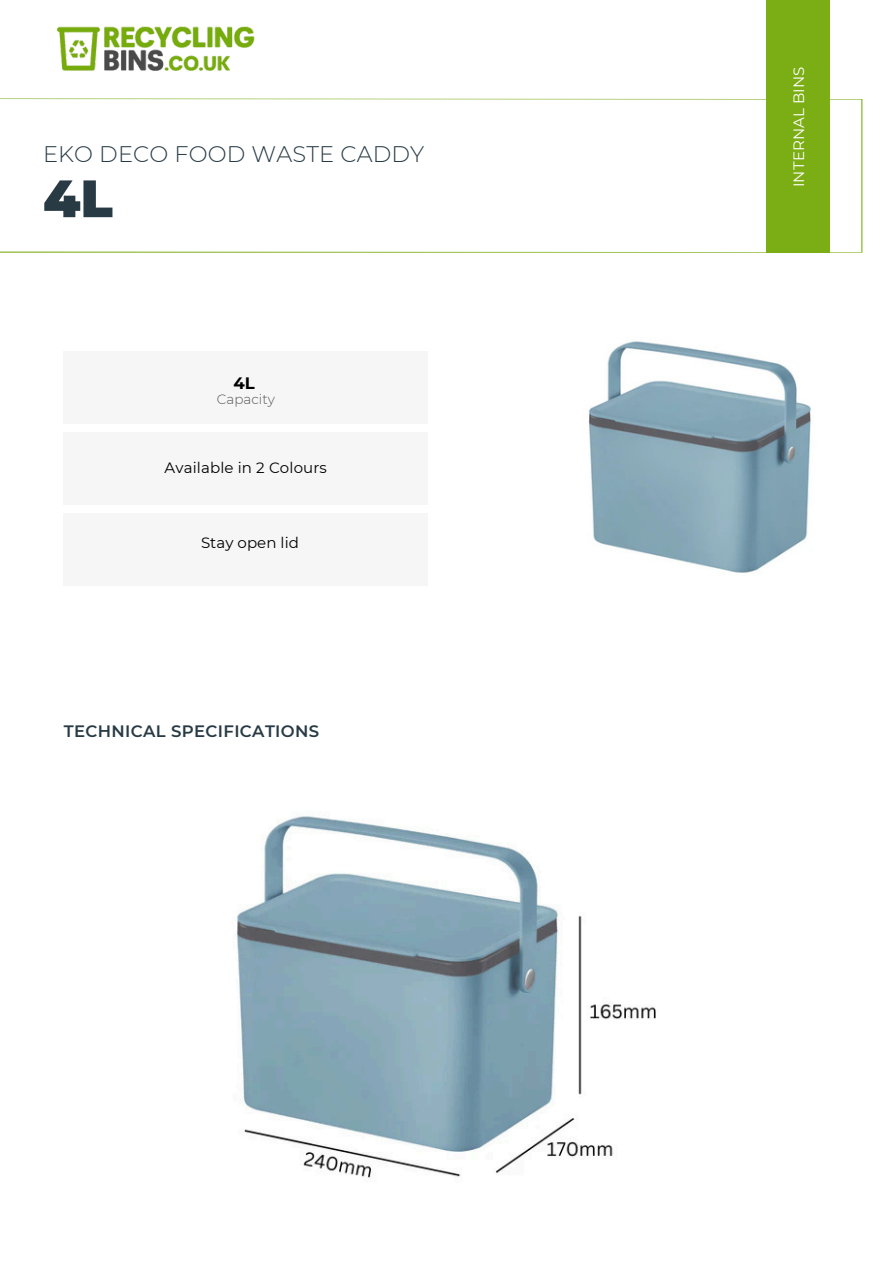
<style>
.page{position:relative;width:894px;height:1264px;background:#fff}
.page>*{position:absolute;margin:0;border:0;box-sizing:border-box;transform-origin:0 0}
.t1{font:900 52.5px "Montserrat";color:#283b45}
.t2{font:300 22.5px "Montserrat";letter-spacing:.005em;color:#283b45}
.t3{font:600 16.5px "Montserrat";letter-spacing:.02em;color:#283b45}
.t4{font:700 16.5px "Montserrat";color:#000}
.t5{font:15px "Montserrat";letter-spacing:.01em;color:#000}
.t6{font:15px "Montserrat";letter-spacing:.01em;color:#fff}
.t7{font:300 13.5px "Montserrat";color:#575756}
</style>
<div class="page">
<svg style="left:0;top:98px;width:862px;height:155px"></svg>
<div style="left:765px;top:0;width:64px;height:252px;background:#7bad14"></div>
<div style="left:64px;top:352px;width:363px;height:72px;background:#f6f6f6"></div>
<div style="left:64px;top:433px;width:363px;height:72px;background:#f6f6f6"></div>
<div style="left:64px;top:514px;width:363px;height:72px;background:#f6f6f6"></div>
<img style="left:57px;top:26px;width:198px;height:45px">
<img style="left:588px;top:341px;width:223px;height:232px">
<img style="left:237px;top:816px;width:419px;height:362px">
<h1 class="t2" style="left:43px;top:140px;width:382px">EKO DECO FOOD WASTE CADDY</h1>
<h3 class="t1" style="left:43px;top:166px;width:71px">4L</h3>
<h5 class="t4" style="left:233px;top:373px;width:23px">4L</h5>
<p class="t7" style="left:217px;top:391px;width:60px">Capacity</p>
<p class="t5" style="left:164px;top:458px;width:164px">Available in 2 Colours</p>
<h3 class="t5" style="left:201px;top:533px;width:99px">Stay open lid</h3>
<h5 class="t3" style="left:64px;top:721px;width:257px">TECHNICAL SPECIFICATIONS</h5>
<p class="t6" style="left:789px;top:187px;width:122px;rotate:-90deg">INTERNAL BINS</p>
</div>
